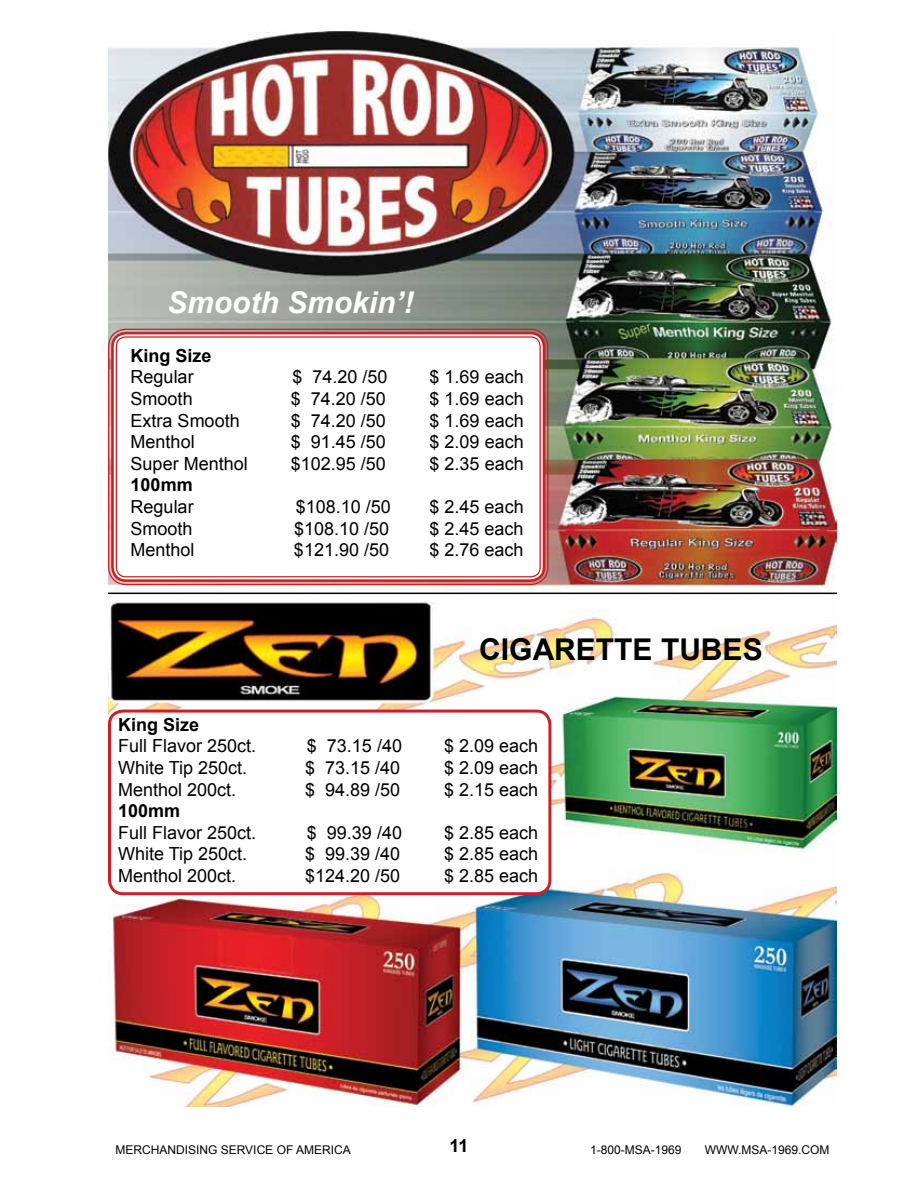
<style>
.page{position:relative;width:918px;height:1188px;background:#fff}
.page>*{position:absolute;margin:0;border:0;box-sizing:border-box;transform-origin:0 0}
.t1{font:700 30px "Arial";color:#000}
.t2{font:italic 700 30px "Arial";color:#fff}
.t3{font:18px "Arial";color:#000}
.t4{font:700 18px "Arial";color:#000}
.t5{font:12px "Arial";color:#000}
</style>
<div class="page">
<img style="left:108px;top:31px;width:729px;height:1076px">
<div style="left:112px;top:333px;width:432px;height:248px;background:#fff;border-radius:14px"></div>
<div style="left:108px;top:329px;width:440px;height:256px;border:1px solid #cc2027;border-radius:17px"></div>
<div style="left:111px;top:332px;width:434px;height:250px;border:3px solid #cc2027;border-radius:14px"></div>
<div style="left:116px;top:336px;width:425px;height:241px;border:1px solid #cc2027;border-radius:10px"></div>
<div style="left:110px;top:711px;width:440px;height:183px;background:#fff;border-radius:14px"></div>
<div style="left:108px;top:710px;width:443px;height:185px;border:3px solid #cc2027;border-radius:14px"></div>
<hr style="left:108px;top:593px;width:729px;height:1px;background:#000">
<h1 class="t2" style="left:167px;top:283px;width:248px">Smooth Smokin’!</h1>
<p class="t4" style="left:131px;top:344px;width:83px">King Size</p>
<p class="t3" style="left:131px;top:365px;width:65px">Regular</p>
<p class="t3" style="left:292px;top:365px;width:97px">$ 74.20 /50</p>
<p class="t3" style="left:430px;top:365px;width:96px">$ 1.69 each</p>
<p class="t3" style="left:131px;top:387px;width:64px">Smooth</p>
<p class="t3" style="left:291px;top:387px;width:97px">$ 74.20 /50</p>
<p class="t3" style="left:430px;top:387px;width:96px">$ 1.69 each</p>
<p class="t3" style="left:131px;top:408px;width:111px">Extra Smooth</p>
<p class="t3" style="left:291px;top:408px;width:97px">$ 74.20 /50</p>
<p class="t3" style="left:430px;top:408px;width:96px">$ 1.69 each</p>
<p class="t3" style="left:131px;top:430px;width:66px">Menthol</p>
<p class="t3" style="left:291px;top:430px;width:97px">$ 91.45 /50</p>
<p class="t3" style="left:430px;top:430px;width:96px">$ 2.09 each</p>
<p class="t3" style="left:131px;top:452px;width:119px">Super Menthol</p>
<p class="t3" style="left:291px;top:452px;width:97px">$102.95 /50</p>
<p class="t3" style="left:430px;top:452px;width:96px">$ 2.35 each</p>
<p class="t4" style="left:131px;top:473px;width:64px">100mm</p>
<p class="t3" style="left:131px;top:495px;width:65px">Regular</p>
<p class="t3" style="left:296px;top:495px;width:97px">$108.10 /50</p>
<p class="t3" style="left:430px;top:495px;width:96px">$ 2.45 each</p>
<p class="t3" style="left:131px;top:516px;width:64px">Smooth</p>
<p class="t3" style="left:294px;top:516px;width:97px">$108.10 /50</p>
<p class="t3" style="left:430px;top:516px;width:96px">$ 2.45 each</p>
<p class="t3" style="left:131px;top:538px;width:66px">Menthol</p>
<p class="t3" style="left:294px;top:538px;width:97px">$121.90 /50</p>
<p class="t3" style="left:430px;top:538px;width:96px">$ 2.76 each</p>
<h1 class="t1" style="left:479px;top:629px;width:285px">CIGARETTE TUBES</h1>
<p class="t4" style="left:118px;top:713px;width:83px">King Size</p>
<p class="t3" style="left:118px;top:734px;width:140px">Full Flavor 250ct.</p>
<p class="t3" style="left:307px;top:734px;width:97px">$ 73.15 /40</p>
<p class="t3" style="left:444px;top:734px;width:96px">$ 2.09 each</p>
<p class="t3" style="left:118px;top:756px;width:131px">White Tip 250ct.</p>
<p class="t3" style="left:305px;top:756px;width:97px">$ 73.15 /40</p>
<p class="t3" style="left:444px;top:756px;width:96px">$ 2.09 each</p>
<p class="t3" style="left:118px;top:778px;width:120px">Menthol 200ct.</p>
<p class="t3" style="left:305px;top:778px;width:97px">$ 94.89 /50</p>
<p class="t3" style="left:444px;top:778px;width:96px">$ 2.15 each</p>
<p class="t4" style="left:118px;top:799px;width:64px">100mm</p>
<p class="t3" style="left:118px;top:821px;width:140px">Full Flavor 250ct.</p>
<p class="t3" style="left:307px;top:821px;width:97px">$ 99.39 /40</p>
<p class="t3" style="left:444px;top:821px;width:96px">$ 2.85 each</p>
<p class="t3" style="left:118px;top:842px;width:131px">White Tip 250ct.</p>
<p class="t3" style="left:305px;top:842px;width:97px">$ 99.39 /40</p>
<p class="t3" style="left:444px;top:842px;width:96px">$ 2.85 each</p>
<p class="t3" style="left:118px;top:864px;width:120px">Menthol 200ct.</p>
<p class="t3" style="left:305px;top:864px;width:97px">$124.20 /50</p>
<p class="t3" style="left:444px;top:864px;width:96px">$ 2.85 each</p>
<p class="t4" style="left:450px;top:1134px;width:21px">11</p>
<p class="t5" style="left:116px;top:1142px;width:237px">MERCHANDISING SERVICE OF AMERICA</p>
<p class="t5" style="left:590px;top:1142px;width:93px">1-800-MSA-1969</p>
<p class="t5" style="left:705px;top:1142px;width:126px">WWW.MSA-1969.COM</p>
</div>
